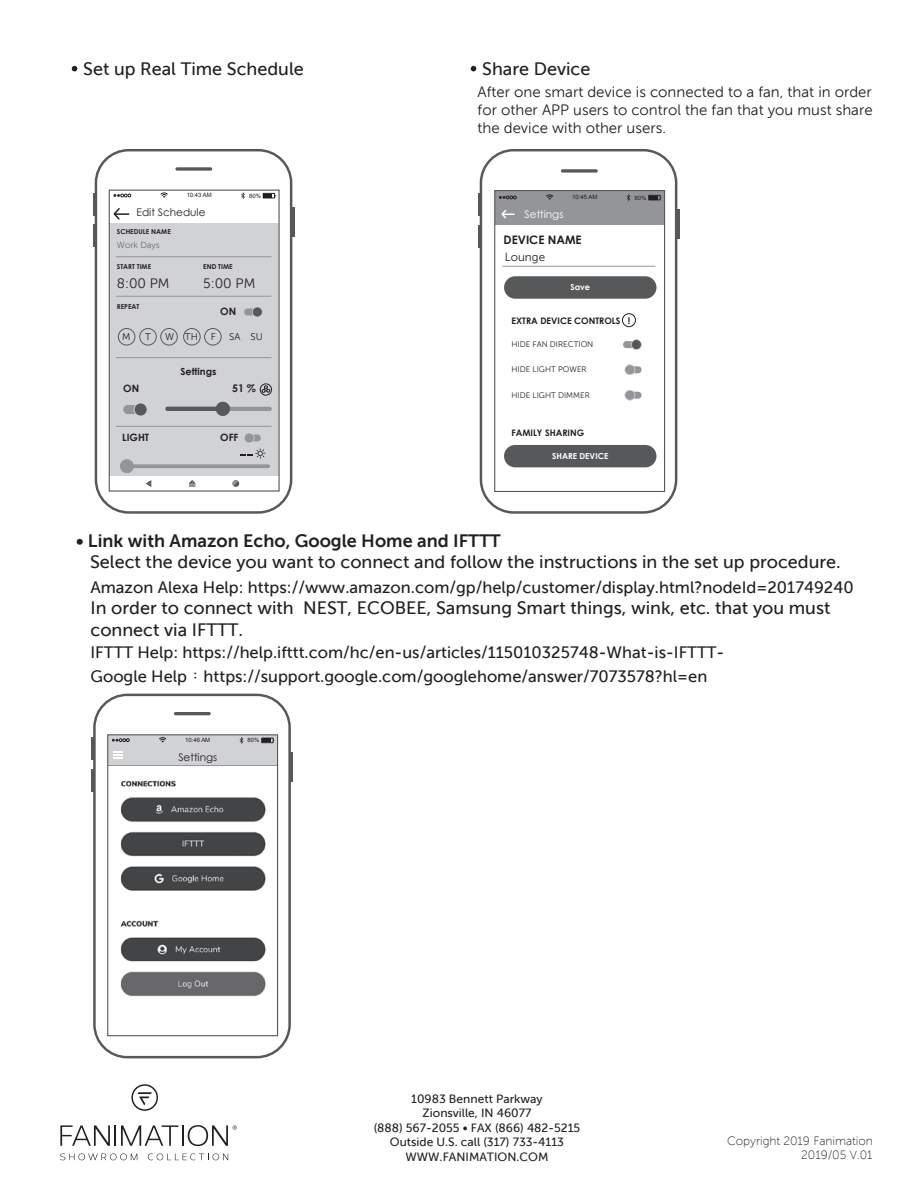
<style>
.page{position:relative;width:918px;height:1188px;background:#fff}
.page>*{position:absolute;margin:0;border:0;box-sizing:border-box;transform-origin:0 0}
.t1{font:18px/21.6px "Museo Sans 500";color:#231f20}
.t2{font:18px "Museo Sans 700";color:#231f20}
.t3{font:16.5px/24px "Museo Sans 500";color:#231f20}
.t4{font:15px/18px "Museo Sans 300";color:#231f20;text-align:justify}
.t5{font:13.65px "Museo Sans 300";color:#231f20}
.t6{font:12px/14.4px "Museo Sans 500";color:#231f20;text-align:center}
.t7{font:12px/14.4px "Museo Sans 100";letter-spacing:-.005em;color:#231f20;text-align:right}
.t8{font:700 11.7px "Century Gothic";color:#231f20}
.t9{font:11.7px "Museo Sans 300";color:#231f20}
.t10{font:10.5px "Century Gothic";color:#231f20}
.t11{font:10.5px "Century Gothic";color:#fff}
.t12{font:700 10.5px "Century Gothic";color:#231f20}
.t13{font:700 10.05px "Century Gothic";color:#231f20}
.t14{font:9.75px "Museo Sans 300";color:#231f20}
.t15{font:700 9.75px "Century Gothic";color:#231f20}
.t16{font:700 9px "Century Gothic";color:#231f20}
.t17{font:8.85px "Museo Sans 300";color:#6c6d70}
.t18{font:700 8.25px "Century Gothic";color:#fff}
.t19{font:8.1px "Museo Sans 300";color:#231f20}
.t20{font:700 6.75px "Century Gothic";color:#231f20}
.t21{font:6px "Arial";color:#231f20}
.s1{font-family:"Adobe Ming Std";font-weight:300}
</style>
<div class="page">
<svg style="left:93px;top:694px;width:198px;height:364px"></svg>
<div style="left:108px;top:735px;width:170px;height:31px;background:#d1d2d4"></div>
<svg style="left:60px;top:1153px;width:77px;height:7px"></svg>
<svg style="left:148px;top:1153px;width:80px;height:7px"></svg>
<svg style="left:60px;top:1125px;width:118px;height:21px"></svg>
<hr style="left:182px;top:1125px;width:2px;height:21px;background:#231f20">
<svg style="left:188px;top:1125px;width:49px;height:21px"></svg>
<svg style="left:131px;top:1084px;width:27px;height:27px"></svg>
<svg style="left:72px;top:66px;width:5px;height:5px"></svg>
<svg style="left:471px;top:66px;width:5px;height:5px"></svg>
<svg style="left:95px;top:149px;width:197px;height:365px"></svg>
<svg style="left:175px;top:167px;width:37px;height:4px"></svg>
<hr style="left:292px;top:207px;width:3px;height:30px;background:#57585a">
<div style="left:263px;top:193px;width:12px;height:5px;border:1px solid #231f20"></div>
<svg style="left:264px;top:194px;width:12px;height:4px"></svg>
<svg style="left:113px;top:194px;width:18px;height:3px"></svg>
<svg style="left:160px;top:193px;width:8px;height:5px"></svg>
<svg style="left:241px;top:192px;width:4px;height:7px"></svg>
<div style="left:109px;top:223px;width:170px;height:253px;background:#d1d2d4"></div>
<div style="left:109px;top:190px;width:171px;height:302px;border:1px solid #57585a"></div>
<hr style="left:93px;top:193px;width:2px;height:22px;background:#57585a">
<hr style="left:93px;top:225px;width:2px;height:22px;background:#57585a">
<hr style="left:116px;top:256px;width:155px;height:1px;background:#939598">
<hr style="left:116px;top:296px;width:155px;height:1px;background:#939598">
<hr style="left:116px;top:357px;width:155px;height:1px;background:#939598">
<hr style="left:116px;top:426px;width:155px;height:1px;background:#939598">
<div style="left:118px;top:328px;width:17px;height:17px;border:1px solid #57585a;border-radius:50%"></div>
<div style="left:140px;top:328px;width:17px;height:17px;border:1px solid #57585a;border-radius:50%"></div>
<div style="left:161px;top:328px;width:17px;height:17px;border:1px solid #57585a;border-radius:50%"></div>
<div style="left:183px;top:328px;width:17px;height:17px;border:1px solid #57585a;border-radius:50%"></div>
<div style="left:204px;top:328px;width:17px;height:17px;border:1px solid #57585a;border-radius:50%"></div>
<hr style="left:166px;top:407px;width:106px;height:4px;background:#939598;border-radius:2px">
<div style="left:216px;top:402px;width:14px;height:14px;background:#57585a;border-radius:50%"></div>
<svg style="left:261px;top:386px;width:9px;height:8px"></svg>
<div style="left:260px;top:384px;width:12px;height:11px;border:1px solid #231f20;border-radius:50%"></div>
<svg style="left:480px;top:149px;width:197px;height:365px"></svg>
<svg style="left:561px;top:169px;width:37px;height:4px"></svg>
<hr style="left:677px;top:209px;width:3px;height:30px;background:#57585a">
<div style="left:649px;top:195px;width:11px;height:5px;border:1px solid #231f20"></div>
<svg style="left:649px;top:196px;width:12px;height:4px"></svg>
<svg style="left:499px;top:196px;width:17px;height:3px"></svg>
<svg style="left:546px;top:195px;width:8px;height:5px"></svg>
<svg style="left:627px;top:194px;width:3px;height:7px"></svg>
<div style="left:494px;top:190px;width:171px;height:302px;border:1px solid #57585a"></div>
<hr style="left:478px;top:193px;width:3px;height:23px;background:#57585a">
<hr style="left:478px;top:225px;width:3px;height:22px;background:#57585a">
<div style="left:504px;top:276px;width:152px;height:23px;background:#57585a;border-radius:11px"></div>
<div style="left:504px;top:445px;width:152px;height:22px;background:#57585a;border-radius:11px"></div>
<hr style="left:502px;top:266px;width:153px;height:1px;background:#939598">
<div style="left:622px;top:313px;width:14px;height:14px;border:1px solid #231f20;border-radius:50%"></div>
<svg style="left:112px;top:207px;width:17px;height:14px"></svg>
<svg style="left:166px;top:407px;width:50px;height:4px"></svg>
<div style="left:120px;top:459px;width:14px;height:14px;background:#939598;border-radius:50%"></div>
<div style="left:244px;top:309px;width:11px;height:6px;background:#939598;border-radius:3px"></div>
<svg style="left:252px;top:307px;width:11px;height:10px"></svg>
<div style="left:623px;top:341px;width:11px;height:7px;background:#939598;border-radius:3px"></div>
<svg style="left:631px;top:339px;width:11px;height:11px"></svg>
<div style="left:630px;top:366px;width:12px;height:7px;background:#939598;border-radius:3px"></div>
<svg style="left:624px;top:364px;width:11px;height:11px"></svg>
<div style="left:630px;top:392px;width:12px;height:7px;background:#939598;border-radius:3px"></div>
<svg style="left:624px;top:390px;width:11px;height:11px"></svg>
<div style="left:123px;top:405px;width:15px;height:9px;background:#939598;border-radius:5px"></div>
<svg style="left:134px;top:403px;width:13px;height:13px"></svg>
<svg style="left:146px;top:480px;width:5px;height:7px"></svg>
<svg style="left:189px;top:480px;width:6px;height:7px"></svg>
<svg style="left:233px;top:480px;width:5px;height:6px"></svg>
<svg style="left:240px;top:433px;width:25px;height:26px"></svg>
<svg style="left:121px;top:464px;width:149px;height:4px"></svg>
<hr style="left:174px;top:712px;width:37px;height:3px;background:#57585a;border-radius:2px">
<hr style="left:290px;top:752px;width:3px;height:30px;background:#57585a">
<div style="left:262px;top:738px;width:11px;height:5px;border:1px solid #231f20"></div>
<svg style="left:262px;top:739px;width:12px;height:3px"></svg>
<svg style="left:112px;top:739px;width:17px;height:3px"></svg>
<svg style="left:159px;top:737px;width:8px;height:6px"></svg>
<svg style="left:240px;top:737px;width:3px;height:7px"></svg>
<hr style="left:91px;top:738px;width:3px;height:22px;background:#57585a">
<hr style="left:91px;top:769px;width:3px;height:23px;background:#57585a">
<svg style="left:500px;top:208px;width:14px;height:12px"></svg>
<svg style="left:113px;top:751px;width:10px;height:8px"></svg>
<img style="left:109px;top:766px;width:167px;height:267px">
<div style="left:107px;top:734px;width:171px;height:302px;border:1px solid #57585a"></div>
<p class="t1" style="left:83px;top:58px;width:222px">Set up Real Time Schedule</p>
<p class="t21" style="left:187px;top:191px;width:27px">10:43 AM</p>
<p class="t21" style="left:249px;top:192px;width:13px">80%</p>
<p class="t10" style="left:136px;top:206px;width:71px">Edit Schedule</p>
<p class="t20" style="left:117px;top:227px;width:55px">SCHEDULE NAME</p>
<p class="t20" style="left:117px;top:262px;width:36px">START TIME</p>
<p class="t20" style="left:203px;top:262px;width:31px">END TIME</p>
<p class="t17" style="left:117px;top:241px;width:44px">Work Days</p>
<p class="t5" style="left:117px;top:276px;width:54px">8:00 PM</p>
<p class="t5" style="left:203px;top:276px;width:54px">5:00 PM</p>
<p class="t20" style="left:117px;top:302px;width:24px">REPEAT</p>
<p class="t13" style="left:220px;top:305px;width:17px">ON</p>
<p class="t14" style="left:122px;top:332px;width:10px">M</p>
<p class="t14" style="left:145px;top:332px;width:7px">T</p>
<p class="t14" style="left:165px;top:332px;width:34px">W TH</p>
<p class="t14" style="left:211px;top:332px;width:7px">F</p>
<p class="t14" style="left:229px;top:332px;width:35px">SA SU</p>
<p class="t15" style="left:180px;top:365px;width:38px">Settings</p>
<p class="t13" style="left:123px;top:382px;width:17px">ON</p>
<p class="t12" style="left:232px;top:382px;width:25px">51 %</p>
<p class="t13" style="left:122px;top:431px;width:28px">LIGHT</p>
<p class="t13" style="left:220px;top:431px;width:20px">OFF</p>
<p class="t1" style="left:482px;top:58px;width:110px">Share Device</p>
<p class="t4" style="left:478px;top:83px;width:397px">After one smart device is connected to a fan, that in order for other APP users to control the fan that you must share the device with other users.</p>
<p class="t21" style="left:572px;top:193px;width:27px">10:45 AM</p>
<p class="t21" style="left:635px;top:193px;width:13px">80%</p>
<p class="t11" style="left:525px;top:208px;width:40px">Settings</p>
<p class="t9" style="left:505px;top:251px;width:42px">Lounge</p>
<p class="t8" style="left:504px;top:232px;width:80px">DEVICE NAME</p>
<p class="t18" style="left:570px;top:282px;width:21px">Save</p>
<p class="t16" style="left:512px;top:315px;width:120px">EXTRA DEVICE CONTROLS !</p>
<p class="t19" style="left:512px;top:340px;width:83px">HIDE FAN DIRECTION</p>
<p class="t19" style="left:512px;top:365px;width:77px">HIDE LIGHT POWER</p>
<p class="t19" style="left:512px;top:391px;width:80px">HIDE LIGHT DIMMER</p>
<p class="t16" style="left:512px;top:427px;width:74px">FAMILY SHARING</p>
<p class="t18" style="left:552px;top:451px;width:58px">SHARE DEVICE</p>
<p class="t2" style="left:76px;top:530px;width:426px">• Link with Amazon Echo, Google Home and IFTTT</p>
<p class="t1" style="left:90px;top:551px;width:752px">Select the device you want to connect and follow the instructions in the set up procedure.</p>
<p class="t3" style="left:91px;top:575px;width:765px">Amazon Alexa Help: https://www.amazon.com/gp/help/customer/display.html?nodeId=201749240</p>
<p class="t1" style="left:91px;top:597px;width:742px">In order to connect with NEST, ECOBEE, Samsung Smart things, wink, etc. that you must connect via IFTTT.</p>
<p class="t3" style="left:91px;top:641px;width:635px">IFTTT Help: https://help.ifttt.com/hc/en-us/articles/115010325748-What-is-IFTTT-<br>Google Help<span class="s1">：</span>https://support.google.com/googlehome/answer/7073578?hl=en</p>
<p class="t21" style="left:185px;top:736px;width:27px">10:46 AM</p>
<p class="t21" style="left:248px;top:736px;width:13px">80%</p>
<p class="t10" style="left:178px;top:751px;width:40px">Settings</p>
<p class="t6" style="left:374px;top:1092px;width:208px">10983 Bennett Parkway<br>Zionsville, IN 46077<br>(888) 567-2055 • FAX (866) 482-5215<br>Outside U.S. call (317) 733-4113<br>WWW.FANIMATION.COM</p>
<p class="t7" style="left:727px;top:1134px;width:147px">Copyright 2019 Fanimation<br>2019/05 V.01</p>
</div>
